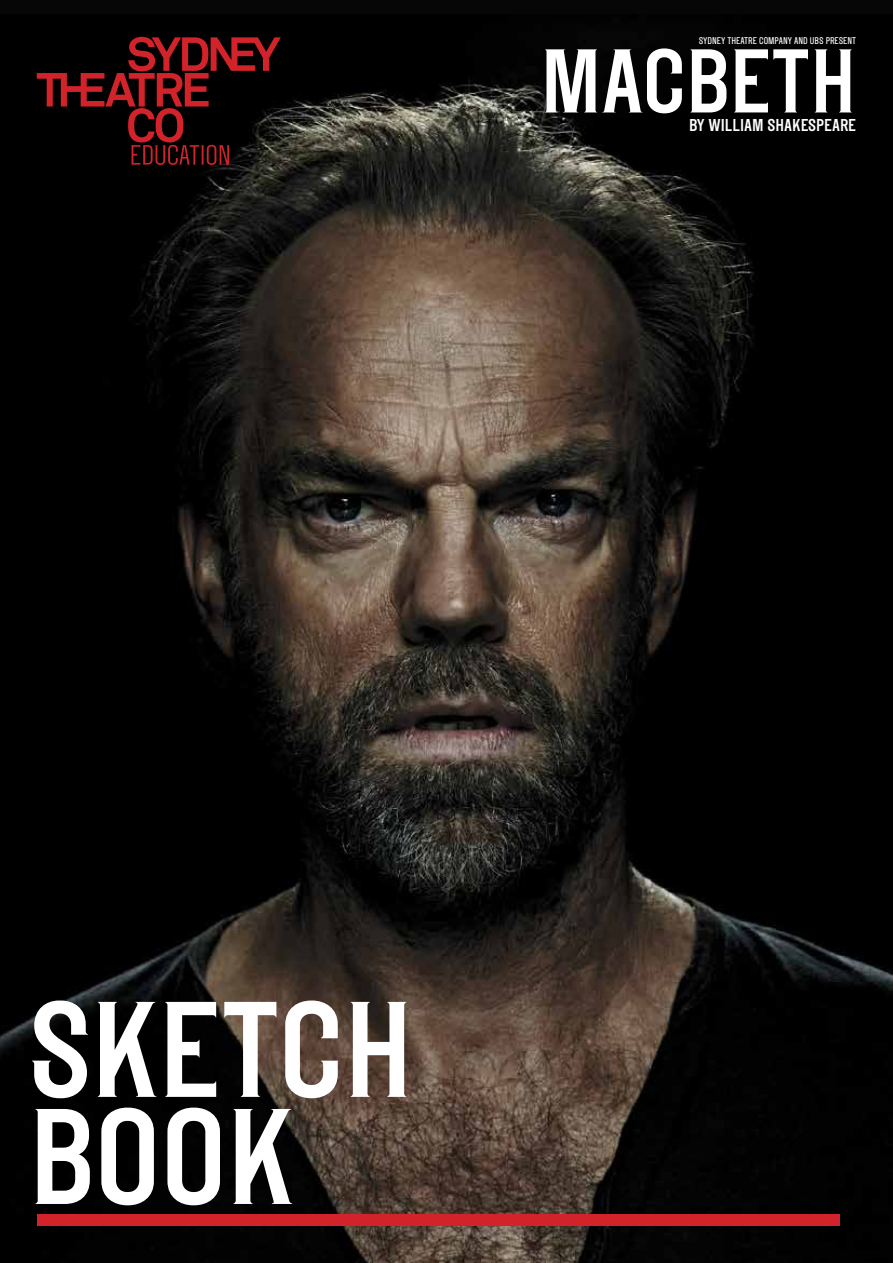
<style>
.page{position:relative;width:893px;height:1263px;background:#fff}
.page>*{position:absolute;margin:0;border:0;box-sizing:border-box;transform-origin:0 0}
.t1{font:700 135.75px/107.1px "STC";color:#fff}
.t2{font:700 90.15px "STC";color:#fff}
.t3{font:700 17.1px "STC";color:#fff}
.t4{font:500 9.75px "STC";color:#fff}
</style>
<div class="page">
<img style="left:0;top:15px;width:893px;height:1248px">
<svg style="left:37px;top:37px;width:244px;height:128px;background:#2f090a"></svg>
<div style="left:37px;top:1215px;width:802px;height:11px;background:#d2232a"></div>
<p class="t4" style="left:699px;top:35px;width:159px">SYDNEY THEATRE COMPANY AND UBS PRESENT</p>
<h2 class="t2" style="left:541px;top:27px;width:317px">MACBETH</h2>
<h3 class="t3" style="left:689px;top:115px;width:169px">BY WILLIAM SHAKESPEARE</h3>
<h1 class="t1" style="left:29px;top:994px;width:386px">SKETCH<br>BOOK</h1>
</div>
